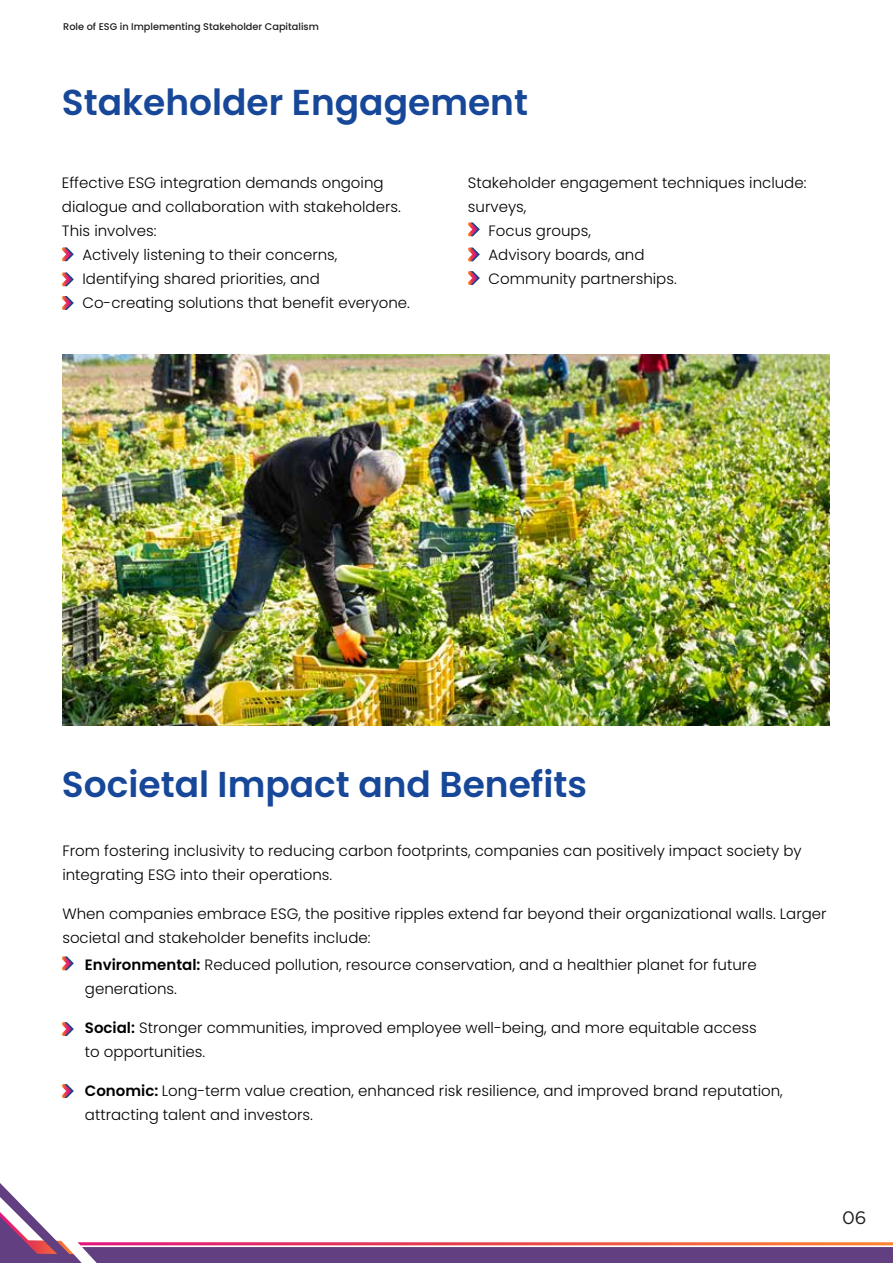
<style>
.page{position:relative;width:893px;height:1263px;background:#fff}
.page>*{position:absolute;margin:0;border:0;box-sizing:border-box;transform-origin:0 0}
.t1{font:600 36px "Poppins";color:#174798}
.t2{font:18px "Gotham";color:#1d1d1b}
.t3{font:300 15px/24px "Poppins";color:#000}
.t4{font:500 9.75px "Poppins";color:#1d1d1b}
.s1{font-weight:600}
</style>
<div class="page">
<svg style="left:62px;top:247px;width:12px;height:14px"></svg>
<svg style="left:62px;top:272px;width:12px;height:14px"></svg>
<svg style="left:62px;top:296px;width:12px;height:14px"></svg>
<svg style="left:468px;top:222px;width:12px;height:14px"></svg>
<svg style="left:468px;top:247px;width:12px;height:14px"></svg>
<svg style="left:468px;top:271px;width:12px;height:14px"></svg>
<svg style="left:0;top:1183px;width:893px;height:80px"></svg>
<svg style="left:62px;top:956px;width:12px;height:14px"></svg>
<svg style="left:62px;top:1022px;width:12px;height:14px"></svg>
<svg style="left:62px;top:1084px;width:12px;height:14px"></svg>
<img style="left:63px;top:355px;width:767px;height:370px">
<p class="t4" style="left:63px;top:21px;width:257px">Role of ESG in Implementing Stakeholder Capitalism</p>
<h1 class="t1" style="left:62px;top:82px;width:468px">Stakeholder Engagement</h1>
<p class="t3" style="left:62px;top:171px;width:323px">Effective ESG integration demands ongoing</p>
<p class="t3" style="left:62px;top:195px;width:340px">dialogue and collaboration with stakeholders.</p>
<p class="t3" style="left:62px;top:219px;width:96px">This involves:</p>
<p class="t3" style="left:82px;top:243px;width:257px">Actively listening to their concerns,</p>
<p class="t3" style="left:82px;top:267px;width:239px">Identifying shared priorities, and</p>
<p class="t3" style="left:82px;top:291px;width:329px">Co-creating solutions that benefit everyone.</p>
<p class="t3" style="left:468px;top:171px;width:340px">Stakeholder engagement techniques include:</p>
<p class="t3" style="left:468px;top:195px;width:60px">surveys,</p>
<p class="t3" style="left:488px;top:219px;width:104px">Focus groups,</p>
<p class="t3" style="left:488px;top:243px;width:158px">Advisory boards, and</p>
<p class="t3" style="left:488px;top:267px;width:190px">Community partnerships.</p>
<h1 class="t1" style="left:62px;top:764px;width:527px">Societal Impact and Benefits</h1>
<p class="t3" style="left:62px;top:839px;width:741px">From fostering inclusivity to reducing carbon footprints, companies can positively impact society by integrating ESG into their operations.</p>
<p class="t3" style="left:62px;top:902px;width:766px">When companies embrace ESG, the positive ripples extend far beyond their organizational walls. Larger societal and stakeholder benefits include:</p>
<p class="t3" style="left:85px;top:952px;width:673px"><span class="s1">Environmental:</span> Reduced pollution, resource conservation, and a healthier planet for future generations.</p>
<p class="t3" style="left:85px;top:1015px;width:673px"><span class="s1">Social:</span> Stronger communities, improved employee well-being, and more equitable access to opportunities.</p>
<p class="t3" style="left:85px;top:1078px;width:699px"><span class="s1">Conomic:</span> Long-term value creation, enhanced risk resilience, and improved brand reputation, attracting talent and investors.</p>
<p class="t2" style="left:842px;top:1206px;width:26px">06</p>
</div>
